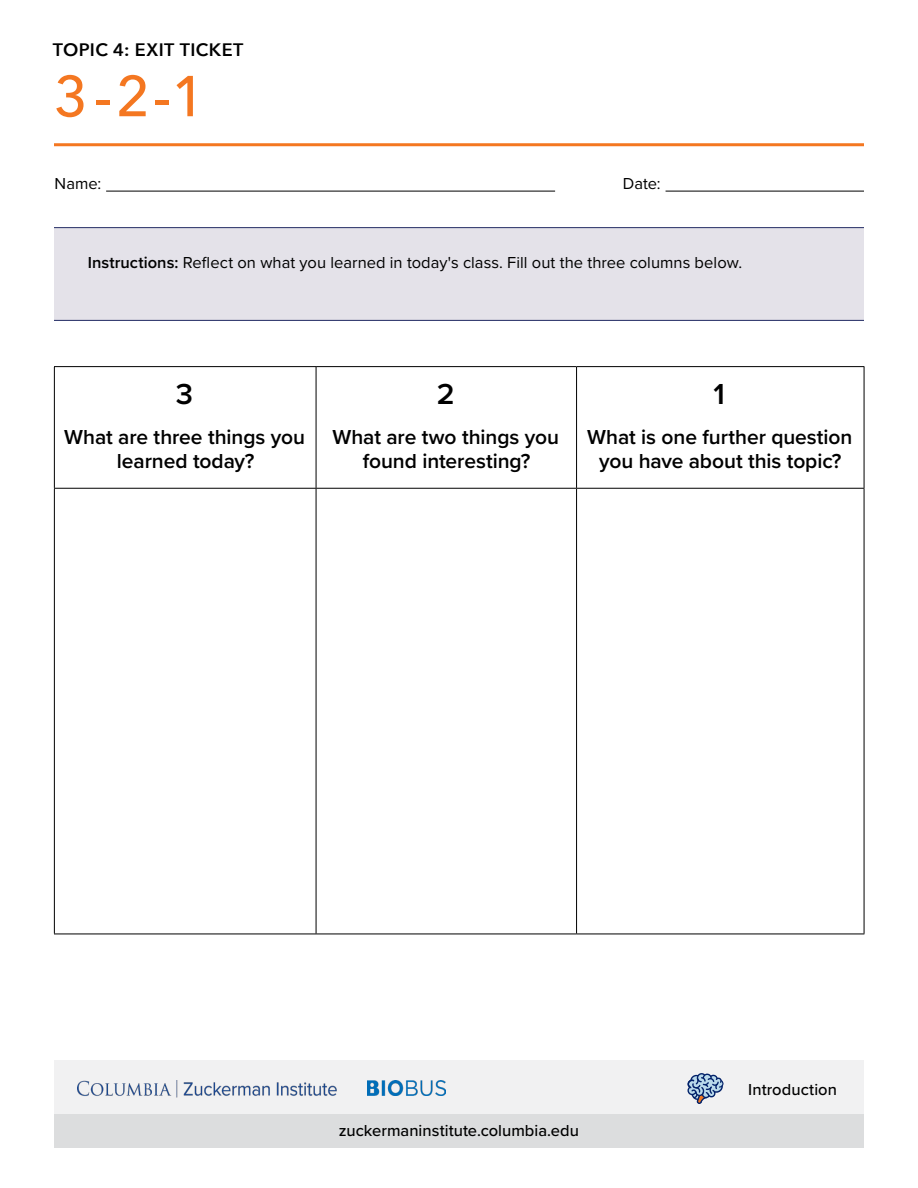
<style>
.page{position:relative;width:918px;height:1188px;background:#fff}
.page>*{position:absolute;margin:0;border:0;box-sizing:border-box;transform-origin:0 0}
.t1{font:500 57px "Avenir Next";color:#f47721}
.t2{font:600 30px "Proxima Nova";color:#000}
.t3{font:600 21px/24px "Proxima Nova";letter-spacing:-.005em;color:#000;text-align:center}
.t4{font:600 18px "Avenir Next";letter-spacing:.025em;color:#000}
.t5{font:16.5px "Proxima Nova";letter-spacing:.005em;color:#000}
.t6{font:500 16.5px "Proxima Nova";color:#000}
.s1{font-weight:600}
</style>
<div class="page">
<div style="left:54px;top:1060px;width:810px;height:54px;background:#f1f1f2"></div>
<img style="left:367px;top:1081px;width:79px;height:14px">
<img style="left:77px;top:1081px;width:260px;height:16px">
<svg style="left:687px;top:1073px;width:37px;height:31px"></svg>
<div style="left:54px;top:1114px;width:810px;height:34px;background:#dcddde"></div>
<hr style="left:106px;top:191px;width:449px;height:1px;background:#000">
<hr style="left:666px;top:191px;width:198px;height:1px;background:#000">
<hr style="left:54px;top:143px;width:810px;height:3px;background:#f47721">
<div style="left:54px;top:228px;width:810px;height:92px;background:#e4e2e9"></div>
<hr style="left:54px;top:227px;width:810px;height:1px;background:#232c64">
<hr style="left:54px;top:320px;width:810px;height:1px;background:#232c64">
<hr style="left:54px;top:366px;width:262px;height:1px;background:#000">
<hr style="left:54px;top:367px;width:1px;height:121px;background:#000">
<hr style="left:316px;top:366px;width:261px;height:1px;background:#000">
<hr style="left:316px;top:367px;width:1px;height:121px;background:#000">
<hr style="left:577px;top:366px;width:287px;height:1px;background:#000">
<hr style="left:576px;top:367px;width:1px;height:121px;background:#000">
<hr style="left:864px;top:367px;width:1px;height:121px;background:#000">
<hr style="left:54px;top:488px;width:262px;height:1px;background:#000">
<hr style="left:54px;top:489px;width:1px;height:445px;background:#000">
<hr style="left:316px;top:488px;width:261px;height:1px;background:#000">
<hr style="left:316px;top:489px;width:1px;height:445px;background:#000">
<hr style="left:577px;top:488px;width:287px;height:1px;background:#000">
<hr style="left:576px;top:489px;width:1px;height:445px;background:#000">
<hr style="left:864px;top:489px;width:1px;height:445px;background:#000">
<hr style="left:54px;top:934px;width:262px;height:1px;background:#000">
<hr style="left:316px;top:934px;width:261px;height:1px;background:#000">
<hr style="left:577px;top:934px;width:287px;height:1px;background:#000">
<p class="t4" style="left:53px;top:35px;width:192px">TOPIC 4: EXIT TICKET</p>
<h1 class="t1" style="left:54px;top:48px;width:153px">3-2-1</h1>
<p class="t5" style="left:55px;top:171px;width:48px">Name:</p>
<p class="t5" style="left:623px;top:171px;width:39px">Date:</p>
<p class="t5" style="left:88px;top:250px;width:656px"><span class="s1">Instructions:</span> Reflect on what you learned in today's class. Fill out the three columns below.</p>
<h2 class="t2" style="left:176px;top:371px;width:19px">3</h2>
<p class="t3" style="left:64px;top:424px;width:242px">What are three things you learned today?</p>
<h2 class="t2" style="left:437px;top:371px;width:19px">2</h2>
<p class="t3" style="left:332px;top:424px;width:228px">What are two things you found interesting?</p>
<h2 class="t2" style="left:713px;top:371px;width:13px">1</h2>
<p class="t3" style="left:587px;top:424px;width:267px">What is one further question you have about this topic?</p>
<p class="t6" style="left:339px;top:1118px;width:242px">zuckermaninstitute.columbia.edu</p>
<p class="t6" style="left:748px;top:1077px;width:90px">Introduction</p>
</div>
